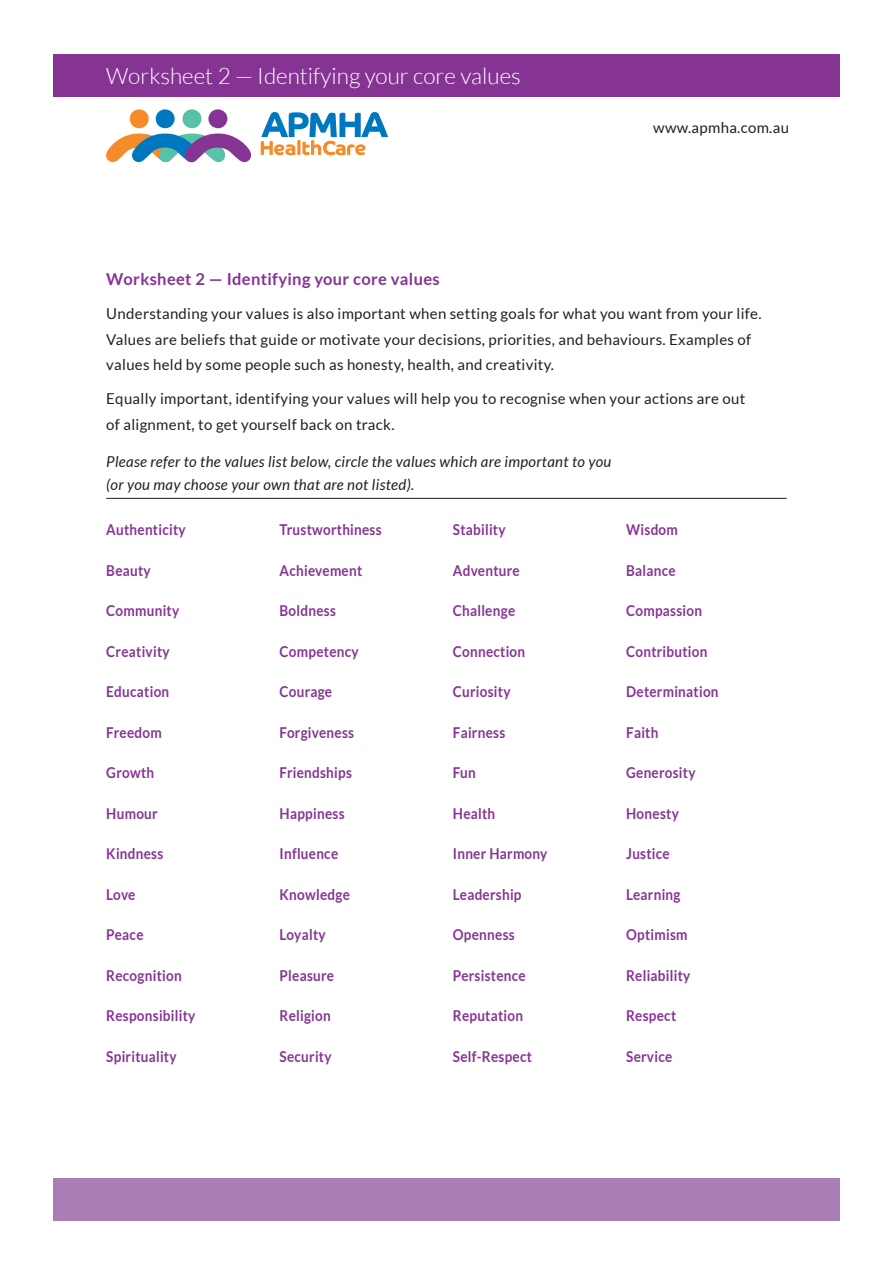
<style>
.page{position:relative;width:893px;height:1263px;background:#fff}
.page>*{position:absolute;margin:0;border:0;box-sizing:border-box;transform-origin:0 0}
.t1{font:300 22.5px "Lato";color:#fff}
.t2{font:700 16.5px "Lato";letter-spacing:.02em;color:#863494}
.t3{font:700 15px "Lato";letter-spacing:.02em;color:#863494;scale:.9 1}
.t4{font:15px/25.5px "Lato";letter-spacing:.02em;color:#231f20}
.t5{font:italic 15px/22.5px "Lato";letter-spacing:.02em;color:#231f20}
</style>
<div class="page">
<div style="left:53px;top:54px;width:787px;height:43px;background:#863494"></div>
<div style="left:53px;top:1178px;width:787px;height:42px;background:#aa7db7"></div>
<div style="left:130px;top:109px;width:19px;height:19px;background:#f68c29;border-radius:50%"></div>
<div style="left:182px;top:109px;width:19px;height:19px;background:#59c1a5;border-radius:50%"></div>
<div style="left:156px;top:109px;width:19px;height:19px;background:#0078c0;border-radius:50%"></div>
<div style="left:208px;top:109px;width:19px;height:19px;background:#863494;border-radius:50%"></div>
<svg style="left:106px;top:133px;width:145px;height:29px"></svg>
<svg style="left:261px;top:112px;width:127px;height:43px"></svg>
<hr style="left:106px;top:498px;width:681px;height:1px;background:#231f20">
<h1 class="t1" style="left:106px;top:64px;width:416px">Worksheet 2 — Identifying your core values</h1>
<p class="t4" style="left:653px;top:115px;width:137px">www.apmha.com.au</p>
<p class="t2" style="left:106px;top:270px;width:335px">Worksheet 2 — Identifying your core values</p>
<p class="t4" style="left:106px;top:301px;width:657px">Understanding your values is also important when setting goals for what you want from your life.<br>Values are beliefs that guide or motivate your decisions, priorities, and behaviours. Examples of values held by some people such as honesty, health, and creativity.</p>
<p class="t4" style="left:106px;top:386px;width:640px">Equally important, identifying your values will help you to recognise when your actions are out of alignment, to get yourself back on track.</p>
<p class="t5" style="left:106px;top:451px;width:507px">Please refer to the values list below, circle the values which are important to you (or you may choose your own that are not listed).</p>
<p class="t3" style="left:106px;top:521px;width:90px">Authenticity</p>
<p class="t3" style="left:106px;top:562px;width:51px">Beauty</p>
<p class="t3" style="left:106px;top:602px;width:83px">Community</p>
<p class="t3" style="left:106px;top:643px;width:72px">Creativity</p>
<p class="t3" style="left:106px;top:683px;width:71px">Education</p>
<p class="t3" style="left:106px;top:724px;width:63px">Freedom</p>
<p class="t3" style="left:106px;top:764px;width:55px">Growth</p>
<p class="t3" style="left:106px;top:805px;width:59px">Humour</p>
<p class="t3" style="left:106px;top:845px;width:65px">Kindness</p>
<p class="t3" style="left:106px;top:886px;width:34px">Love</p>
<p class="t3" style="left:106px;top:926px;width:43px">Peace</p>
<p class="t3" style="left:106px;top:967px;width:85px">Recognition</p>
<p class="t3" style="left:106px;top:1007px;width:100px">Responsibility</p>
<p class="t3" style="left:106px;top:1048px;width:80px">Spirituality</p>
<p class="t3" style="left:280px;top:521px;width:115px">Trustworthiness</p>
<p class="t3" style="left:280px;top:562px;width:93px">Achievement</p>
<p class="t3" style="left:280px;top:602px;width:64px">Boldness</p>
<p class="t3" style="left:280px;top:643px;width:89px">Competency</p>
<p class="t3" style="left:280px;top:683px;width:60px">Courage</p>
<p class="t3" style="left:280px;top:724px;width:84px">Forgiveness</p>
<p class="t3" style="left:280px;top:764px;width:82px">Friendships</p>
<p class="t3" style="left:280px;top:805px;width:74px">Happiness</p>
<p class="t3" style="left:280px;top:845px;width:67px">Influence</p>
<p class="t3" style="left:280px;top:886px;width:80px">Knowledge</p>
<p class="t3" style="left:280px;top:926px;width:53px">Loyalty</p>
<p class="t3" style="left:280px;top:967px;width:62px">Pleasure</p>
<p class="t3" style="left:280px;top:1007px;width:58px">Religion</p>
<p class="t3" style="left:280px;top:1048px;width:59px">Security</p>
<p class="t3" style="left:453px;top:521px;width:60px">Stability</p>
<p class="t3" style="left:453px;top:562px;width:76px">Adventure</p>
<p class="t3" style="left:453px;top:602px;width:71px">Challenge</p>
<p class="t3" style="left:453px;top:643px;width:82px">Connection</p>
<p class="t3" style="left:453px;top:683px;width:66px">Curiosity</p>
<p class="t3" style="left:453px;top:724px;width:60px">Fairness</p>
<p class="t3" style="left:453px;top:764px;width:27px">Fun</p>
<p class="t3" style="left:453px;top:805px;width:49px">Health</p>
<p class="t3" style="left:453px;top:845px;width:107px">Inner Harmony</p>
<p class="t3" style="left:453px;top:886px;width:78px">Leadership</p>
<p class="t3" style="left:453px;top:926px;width:70px">Openness</p>
<p class="t3" style="left:453px;top:967px;width:82px">Persistence</p>
<p class="t3" style="left:453px;top:1007px;width:80px">Reputation</p>
<p class="t3" style="left:453px;top:1048px;width:89px">Self-Respect</p>
<p class="t3" style="left:626px;top:521px;width:59px">Wisdom</p>
<p class="t3" style="left:626px;top:562px;width:57px">Balance</p>
<p class="t3" style="left:626px;top:602px;width:86px">Compassion</p>
<p class="t3" style="left:626px;top:643px;width:92px">Contribution</p>
<p class="t3" style="left:626px;top:683px;width:104px">Determination</p>
<p class="t3" style="left:626px;top:724px;width:37px">Faith</p>
<p class="t3" style="left:626px;top:764px;width:79px">Generosity</p>
<p class="t3" style="left:626px;top:805px;width:60px">Honesty</p>
<p class="t3" style="left:626px;top:845px;width:50px">Justice</p>
<p class="t3" style="left:626px;top:886px;width:62px">Learning</p>
<p class="t3" style="left:626px;top:926px;width:70px">Optimism</p>
<p class="t3" style="left:626px;top:967px;width:73px">Reliability</p>
<p class="t3" style="left:626px;top:1007px;width:57px">Respect</p>
<p class="t3" style="left:626px;top:1048px;width:53px">Service</p>
</div>
